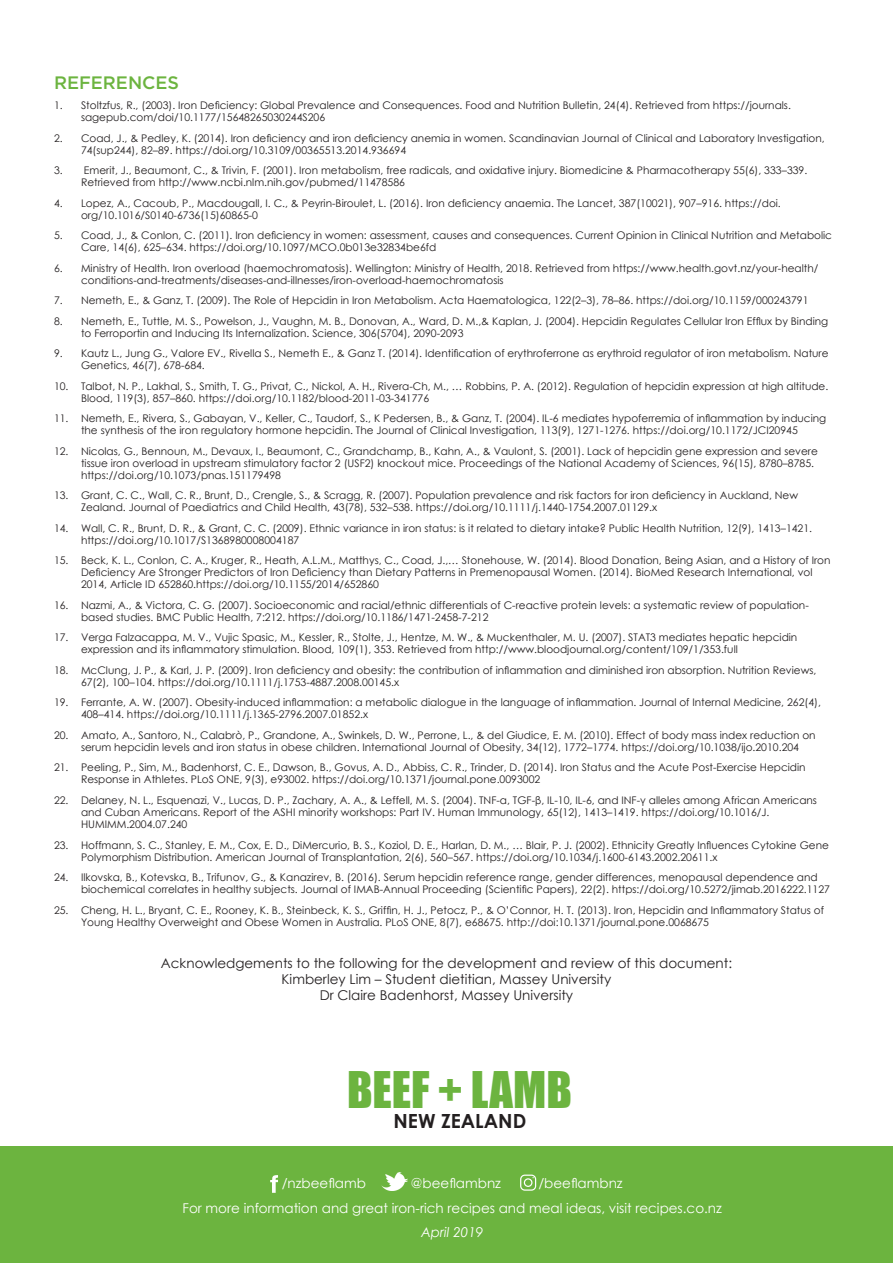
<style>
.page{position:relative;width:893px;height:1263px;background:#fff}
.page>*{position:absolute;margin:0;border:0;box-sizing:border-box;transform-origin:0 0}
.t1{font:46.35px "Impact";color:#6cb43f}
.t2{font:700 19.5px "Century Gothic";color:#231f20}
.HEADING{font:500 18px "Gotham";color:#6cb43f}
.t3{font:13.5px/16.2px "Century Gothic";color:#231f20;text-align:center}
.t4{font:13.5px "Century Gothic";color:#fff}
.t5{font:italic 13.5px "Century Gothic";color:#fff}
.t6{font:10.5px/12px "Century Gothic";color:#231f20}
</style>
<div class="page">
<div style="left:0;top:1147px;width:893px;height:116px;background:#6cb43f"></div>
<img style="left:381px;top:1173px;width:26px;height:18px">
<svg style="left:270px;top:1175px;width:8px;height:18px"></svg>
<svg style="left:520px;top:1174px;width:16px;height:17px"></svg>
<p class="HEADING" style="left:54px;top:71px;width:127px">REFERENCES</p>
<p class="t6" style="left:81px;top:99px;width:711px;text-indent:-27px">1. Stoltzfus, R., (2003). Iron Deficiency: Global Prevalence and Consequences. Food and Nutrition Bulletin, 24(4). Retrieved from https://journals. sagepub.com/doi/10.1177/15648265030244S206</p>
<p class="t6" style="left:81px;top:132px;width:745px;text-indent:-27px">2. Coad, J., &amp; Pedley, K. (2014). Iron deficiency and iron deficiency anemia in women. Scandinavian Journal of Clinical and Laboratory Investigation,<br>74(sup244), 82–89. https://doi.org/10.3109/00365513.2014.936694</p>
<p class="t6" style="left:81px;top:164px;width:728px;text-indent:-27px">3. Emerit, J., Beaumont, C., &amp; Trivin, F. (2001). Iron metabolism, free radicals, and oxidative injury. Biomedicine &amp; Pharmacotherapy 55(6), 333–339.<br>Retrieved from http://www.ncbi.nlm.nih.gov/pubmed/11478586</p>
<p class="t6" style="left:81px;top:197px;width:701px;text-indent:-27px">4. Lopez, A., Cacoub, P., Macdougall, I. C., &amp; Peyrin-Biroulet, L. (2016). Iron deficiency anaemia. The Lancet, 387(10021), 907–916. https://doi. org/10.1016/S0140-6736(15)60865-0</p>
<p class="t6" style="left:81px;top:229px;width:752px;text-indent:-27px">5. Coad, J., &amp; Conlon, C. (2011). Iron deficiency in women: assessment, causes and consequences. Current Opinion in Clinical Nutrition and Metabolic<br>Care, 14(6), 625–634. https://doi.org/10.1097/MCO.0b013e32834be6fd</p>
<p class="t6" style="left:81px;top:262px;width:739px;text-indent:-27px">6. Ministry of Health. Iron overload (haemochromatosis). Wellington: Ministry of Health, 2018. Retrieved from https://www.health.govt.nz/your-health/ conditions-and-treatments/diseases-and-illnesses/iron-overload-haemochromatosis</p>
<p class="t6" style="left:54px;top:294px;width:756px">7. Nemeth, E., &amp; Ganz, T. (2009). The Role of Hepcidin in Iron Metabolism. Acta Haematologica, 122(2–3), 78–86. https://doi.org/10.1159/000243791</p>
<p class="t6" style="left:81px;top:315px;width:749px;text-indent:-27px">8. Nemeth, E., Tuttle, M. S., Powelson, J., Vaughn, M. B., Donovan, A., Ward, D. M.,&amp; Kaplan, J. (2004). Hepcidin Regulates Cellular Iron Efflux by Binding to Ferroportin and Inducing Its Internalization. Science, 306(5704), 2090-2093</p>
<p class="t6" style="left:81px;top:347px;width:749px;text-indent:-27px">9. Kautz L., Jung G., Valore EV., Rivella S., Nemeth E., &amp; Ganz T. (2014). Identification of erythroferrone as erythroid regulator of iron metabolism. Nature<br>Genetics, 46(7), 678-684.</p>
<p class="t6" style="left:81px;top:380px;width:749px;text-indent:-27px">10. Talbot, N. P., Lakhal, S., Smith, T. G., Privat, C., Nickol, A. H., Rivera-Ch, M., … Robbins, P. A. (2012). Regulation of hepcidin expression at high altitude.<br>Blood, 119(3), 857–860. https://doi.org/10.1182/blood-2011-03-341776</p>
<p class="t6" style="left:54px;top:412px;width:774px;text-align:center">11. Nemeth, E., Rivera, S., Gabayan, V., Keller, C., Taudorf, S., K Pedersen, B., &amp; Ganz, T. (2004). IL-6 mediates hypoferremia of inflammation by inducing the synthesis of the iron regulatory hormone hepcidin. The Journal of Clinical Investigation, 113(9), 1271-1276. https://doi.org/10.1172/JCI20945</p>
<p class="t6" style="left:81px;top:445px;width:738px;text-indent:-27px">12. Nicolas, G., Bennoun, M., Devaux, I., Beaumont, C., Grandchamp, B., Kahn, A., &amp; Vaulont, S. (2001). Lack of hepcidin gene expression and severe tissue iron overload in upstream stimulatory factor 2 (USF2) knockout mice. Proceedings of the National Academy of Sciences, 96(15), 8780–8785. https://doi.org/10.1073/pnas.151179498</p>
<p class="t6" style="left:81px;top:489px;width:719px;text-indent:-27px">13. Grant, C. C., Wall, C. R., Brunt, D., Crengle, S., &amp; Scragg, R. (2007). Population prevalence and risk factors for iron deficiency in Auckland, New<br>Zealand. Journal of Paediatrics and Child Health, 43(78), 532–538. https://doi.org/10.1111/j.1440-1754.2007.01129.x</p>
<p class="t6" style="left:81px;top:522px;width:733px;text-indent:-27px">14. Wall, C. R., Brunt, D. R., &amp; Grant, C. C. (2009). Ethnic variance in iron status: is it related to dietary intake? Public Health Nutrition, 12(9), 1413–1421. https://doi.org/10.1017/S1368980008004187</p>
<p class="t6" style="left:81px;top:554px;width:751px;text-indent:-27px">15. Beck, K. L., Conlon, C. A., Kruger, R., Heath, A.L.M., Matthys, C., Coad, J.,… Stonehouse, W. (2014). Blood Donation, Being Asian, and a History of Iron<br>Deficiency Are Stronger Predictors of Iron Deficiency than Dietary Patterns in Premenopausal Women. (2014). BioMed Research International, vol<br>2014, Article ID 652860.https://doi.org/10.1155/2014/652860</p>
<p class="t6" style="left:81px;top:599px;width:729px;text-indent:-27px">16. Nazmi, A., &amp; Victora, C. G. (2007). Socioeconomic and racial/ethnic differentials of C-reactive protein levels: a systematic review of population&shy;based studies. BMC Public Health, 7:212. https://doi.org/10.1186/1471-2458-7-212</p>
<p class="t6" style="left:81px;top:631px;width:718px;text-indent:-27px">17. Verga Falzacappa, M. V., Vujic Spasic, M., Kessler, R., Stolte, J., Hentze, M. W., &amp; Muckenthaler, M. U. (2007). STAT3 mediates hepatic hepcidin expression and its inflammatory stimulation. Blood, 109(1), 353. Retrieved from http://www.bloodjournal.org/content/109/1/353.full</p>
<p class="t6" style="left:81px;top:664px;width:737px;text-indent:-27px">18. McClung, J. P., &amp; Karl, J. P. (2009). Iron deficiency and obesity: the contribution of inflammation and diminished iron absorption. Nutrition Reviews,<br>67(2), 100–104. https://doi.org/10.1111/j.1753-4887.2008.00145.x</p>
<p class="t6" style="left:81px;top:696px;width:741px;text-indent:-27px">19. Ferrante, A. W. (2007). Obesity-induced inflammation: a metabolic dialogue in the language of inflammation. Journal of Internal Medicine, 262(4),<br>408–414. https://doi.org/10.1111/j.1365-2796.2007.01852.x</p>
<p class="t6" style="left:81px;top:729px;width:736px;text-indent:-27px">20. Amato, A., Santoro, N., Calabrò, P., Grandone, A., Swinkels, D. W., Perrone, L., &amp; del Giudice, E. M. (2010). Effect of body mass index reduction on serum hepcidin levels and iron status in obese children. International Journal of Obesity, 34(12), 1772–1774. https://doi.org/10.1038/ijo.2010.204</p>
<p class="t6" style="left:81px;top:761px;width:726px;text-indent:-27px">21. Peeling, P., Sim, M., Badenhorst, C. E., Dawson, B., Govus, A. D., Abbiss, C. R., Trinder, D. (2014). Iron Status and the Acute Post-Exercise Hepcidin<br>Response in Athletes. PLoS ONE, 9(3), e93002. https://doi.org/10.1371/journal.pone.0093002</p>
<p class="t6" style="left:81px;top:794px;width:737px;text-indent:-27px">22. Delaney, N. L., Esquenazi, V., Lucas, D. P., Zachary, A. A., &amp; Leffell, M. S. (2004). TNF-α, TGF-β, IL-10, IL-6, and INF-γ alleles among African Americans and Cuban Americans. Report of the ASHI minority workshops: Part IV. Human Immunology, 65(12), 1413–1419. https://doi.org/10.1016/J.<br>HUMIMM.2004.07.240</p>
<p class="t6" style="left:81px;top:838px;width:749px;text-indent:-27px">23. Hoffmann, S. C., Stanley, E. M., Cox, E. D., DiMercurio, B. S., Koziol, D. E., Harlan, D. M., … Blair, P. J. (2002). Ethnicity Greatly Influences Cytokine Gene<br>Polymorphism Distribution. American Journal of Transplantation, 2(6), 560–567. https://doi.org/10.1034/j.1600-6143.2002.20611.x</p>
<p class="t6" style="left:81px;top:871px;width:750px;text-indent:-27px">24. Ilkovska, B., Kotevska, B., Trifunov, G., &amp; Kanazirev, B. (2016). Serum hepcidin reference range, gender differences, menopausal dependence and biochemical correlates in healthy subjects. Journal of IMAB-Annual Proceeding (Scientific Papers), 22(2). https://doi.org/10.5272/jimab.2016222.1127</p>
<p class="t6" style="left:81px;top:903px;width:744px;text-indent:-27px">25. Cheng, H. L., Bryant, C. E., Rooney, K. B., Steinbeck, K. S., Griffin, H. J., Petocz, P., &amp; O’Connor, H. T. (2013). Iron, Hepcidin and Inflammatory Status of<br>Young Healthy Overweight and Obese Women in Australia. PLoS ONE, 8(7), e68675. http://doi:10.1371/journal.pone.0068675</p>
<p class="t3" style="left:161px;top:954px;width:573px">Acknowledgements to the following for the development and review of this document:<br>Kimberley Lim – Student dietitian, Massey University<br>Dr Claire Badenhorst, Massey University</p>
<p class="t1" style="left:347px;top:1053px;width:226px">BEEF + LAMB</p>
<p class="t2" style="left:393px;top:1106px;width:134px">NEW ZEALAND</p>
<p class="t4" style="left:282px;top:1174px;width:86px">/nzbeeflamb</p>
<p class="t4" style="left:411px;top:1174px;width:92px">@beeflambnz</p>
<p class="t4" style="left:538px;top:1174px;width:86px">/beeflambnz</p>
<p class="t4" style="left:182px;top:1198px;width:541px">For more information and great iron-rich recipes and meal ideas, visit recipes.co.nz</p>
<p class="t5" style="left:421px;top:1223px;width:64px">April 2019</p>
</div>
